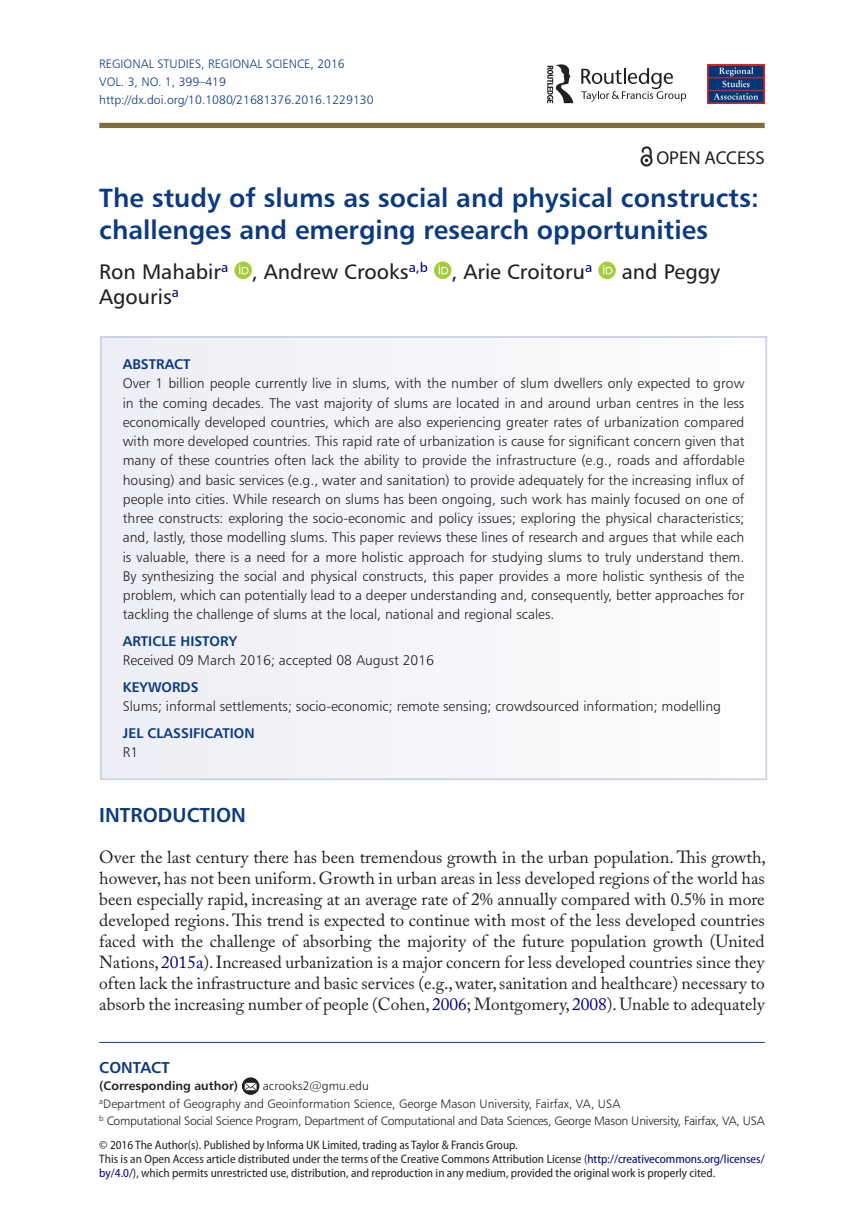
<style>
.page{position:relative;width:864px;height:1231px;background:#fff}
.page>*{position:absolute;margin:0;border:0;box-sizing:border-box;transform-origin:0 0}
.t1{font:26.25px/31.5px "Humanist 777 BT Bold B";color:#0b3a80}
.t2{font:21px "Humanist 777 BT Roman B";color:#231f20}
.t3{font:20.12px "Humanist 777 BT Bold B";color:#0b3a80}
.t4{font:18.72px "Myriad Pro";color:#231f20}
.t5{font:17.5px/21px "Adobe Caslon Pro";color:#231f20;text-align:justify}
.t6{font:15.75px "Humanist 777 BT Bold B";color:#0b3a80}
.t7{font:14px/19.2px "Humanist 777 BT Light B";color:#231f20;text-align:justify}
.t8{font:14px "Humanist 777 BT Bold B";color:#0b3a80}
.t9{font:semi-condensed 12.25px/14px "Myriad Pro";color:#231f20}
.t10{font:12.25px/17.5px "Humanist 777 BT Light B";letter-spacing:-.02em;color:#231f20}
.t11{font:12.25px/17.5px "Humanist 777 BT Light B";color:#0b3a80}
.t12{font:12.25px "Humanist 777 BT Bold B";color:#231f20}
.s1{color:#000080}
</style>
<div class="page">
<div style="left:99px;top:123px;width:665px;height:5px;background:#816d38"></div>
<svg style="left:234px;top:261px;width:18px;height:18px"></svg>
<svg style="left:239px;top:265px;width:9px;height:9px"></svg>
<div style="left:434px;top:261px;width:17px;height:18px;background:#a5cd39;border-radius:50%"></div>
<svg style="left:438px;top:265px;width:10px;height:9px"></svg>
<svg style="left:598px;top:261px;width:17px;height:18px"></svg>
<svg style="left:602px;top:265px;width:10px;height:9px"></svg>
<div style="left:101px;top:337px;width:665px;height:442px;background:#f4f6fa"></div>
<div style="left:100px;top:336px;width:666px;height:444px;border:2px solid #ccd0e4"></div>
<hr style="left:99px;top:1041px;width:665px;height:1px;background:#0b3a80">
<svg style="left:242px;top:1077px;width:17px;height:17px"></svg>
<svg style="left:245px;top:1082px;width:11px;height:8px"></svg>
<svg style="left:581px;top:68px;width:104px;height:34px"></svg>
<svg style="left:547px;top:64px;width:26px;height:39px"></svg>
<img style="left:707px;top:64px;width:57px;height:39px">
<svg style="left:640px;top:146px;width:12px;height:20px"></svg>
<p class="t11" style="left:99px;top:55px;width:276px">Regional Studies, Regional Science, 2016<br>VOL. 3, NO. 1, 399–419 http://dx.doi.org/10.1080/21681376.2016.1229130</p>
<h3 class="t4" style="left:656px;top:146px;width:110px">OPEN ACCESS</h3>
<h1 class="t1" style="left:99px;top:182px;width:661px">The study of slums as social and physical constructs: challenges and emerging research opportunities</h1>
<h2 class="t2" style="left:99px;top:258px;width:494px">Ron Mahabir<sup>a</sup> , Andrew Crooks<sup>a,b</sup> , Arie Croitoru<sup>a</sup></h2>
<h2 class="t2" style="left:621px;top:258px;width:100px">and Peggy</h2>
<h2 class="t2" style="left:99px;top:284px;width:81px">Agouris<sup>a</sup></h2>
<p class="t8" style="left:123px;top:355px;width:69px">ABSTRACT</p>
<p class="t7" style="left:123px;top:373px;width:623px">Over 1 billion people currently live in slums, with the number of slum dwellers only expected to grow in the coming decades. The vast majority of slums are located in and around urban centres in the less economically developed countries, which are also experiencing greater rates of urbanization compared with more developed countries. This rapid rate of urbanization is cause for significant concern given that many of these countries often lack the ability to provide the infrastructure (e.g., roads and affordable housing) and basic services (e.g., water and sanitation) to provide adequately for the increasing influx of people into cities. While research on slums has been ongoing, such work has mainly focused on one of three constructs: exploring the socio-economic and policy issues; exploring the physical characteristics; and, lastly, those modelling slums. This paper reviews these lines of research and argues that while each is valuable, there is a need for a more holistic approach for studying slums to truly understand them.<br>By synthesizing the social and physical constructs, this paper provides a more holistic synthesis of the problem, which can potentially lead to a deeper understanding and, consequently, better approaches for tackling the challenge of slums at the local, national and regional scales.</p>
<p class="t8" style="left:123px;top:632px;width:116px">ARTICLE HISTORY</p>
<p class="t7" style="left:123px;top:650px;width:312px">Received 09 March 2016; accepted 08 August 2016</p>
<p class="t8" style="left:123px;top:678px;width:77px">KEYWORDS</p>
<p class="t7" style="left:123px;top:696px;width:599px">Slums; informal settlements; socio-economic; remote sensing; crowdsourced information; modelling</p>
<p class="t8" style="left:123px;top:724px;width:133px">JEL CLASSIFICATION</p>
<p class="t7" style="left:123px;top:742px;width:17px">R1</p>
<h3 class="t3" style="left:99px;top:801px;width:148px">INTRODUCTION</h3>
<p class="t5" style="left:99px;top:845px;width:668px">Over the last century there has been tremendous growth in the urban population. This growth, however, has not been uniform. Growth in urban areas in less developed regions of the world has been especially rapid, increasing at an average rate of 2% annually compared with 0.5% in more developed regions. This trend is expected to continue with most of the less developed countries faced with the challenge of absorbing the majority of the future population growth (United Nations, <span class="s1">2015a</span>). Increased urbanization is a major concern for less developed countries since they often lack the infrastructure and basic services (e.g., water, sanitation and healthcare) necessary to absorb the increasing number of people (Cohen, <span class="s1">2006</span>; Montgomery, <span class="s1">2008</span>). Unable to adequately</p>
<p class="t6" style="left:99px;top:1057px;width:72px">CONTACT</p>
<p class="t12" style="left:99px;top:1077px;width:140px">(Corresponding author)</p>
<p class="t10" style="left:99px;top:1076px;width:666px;text-indent:163px">acrooks2@gmu.edu<br><sup>a</sup>Department of Geography and Geoinformation Science, George Mason U niversity, Fairfax, VA, U SA<br><sup>b</sup> Computational Social Science Program, Department of Computational and Data Sciences, George Mason U niversity, Fairfax, VA, U SA</p>
<p class="t9" style="left:99px;top:1138px;width:666px">© 2016 The Author(s). Published by Informa UK Limited, trading as Taylor &amp; Francis Group.<br>This is an Open Access article distributed under the terms of the Creative Commons Attribution License (<span class="s1">http://creativecommons.org/licenses/ by/4.0/</span>), which permits unrestricted use, distribution, and reproduction in any medium, provided the original work is properly cited.</p>
</div>
